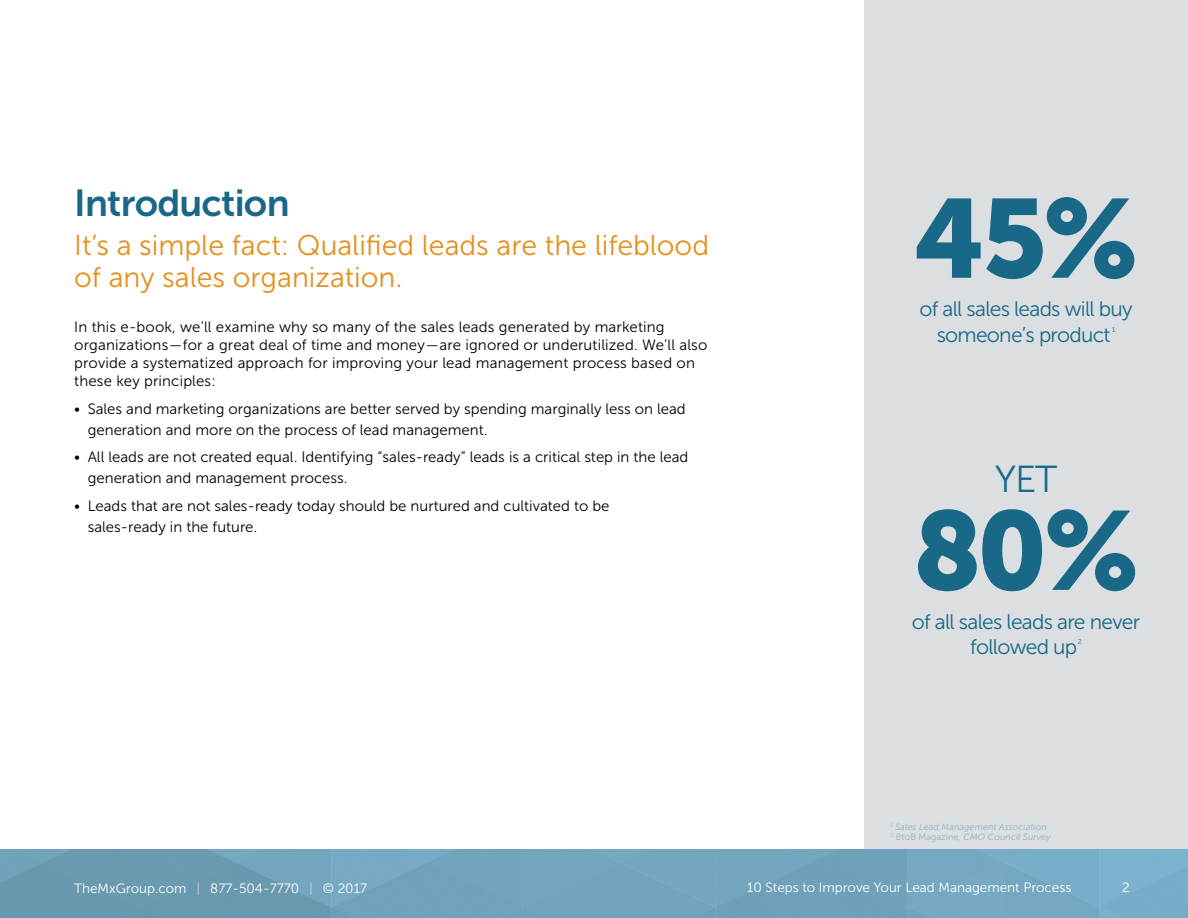
<style>
.page{position:relative;width:1188px;height:918px;background:#fff}
.page>*{position:absolute;margin:0;border:0;box-sizing:border-box;transform-origin:0 0}
.t1{font:111px "Museo Sans 900";color:#1a6887}
.t2{font:37.5px "Museo Sans 700";letter-spacing:-.02em;color:#1a6887}
.t3{font:37.5px "Museo Sans 300";color:#1a6887}
.t4{font:28.5px/31.5px "Museo Sans 300";color:#e58e1a}
.t5{font:21px/25.2px "Museo Sans 300";letter-spacing:-.035em;color:#1a6887;text-align:center}
.t6{font:15px/18px "Museo Sans 300";color:#000}
.t7{font:13.5px "Museo Sans 300";color:#fff}
.t8{font:italic 9px/9.8px "Museo Sans 300";letter-spacing:.01em;color:#8db4c3}
.t9{font:7.05px "Museo Sans 300";color:#1a6887}
.s1{font-style:normal}
</style>
<div class="page">
<div style="left:864px;top:0;width:324px;height:918px;background:#dbdfe1"></div>
<img style="left:0;top:850px;width:1188px;height:68px">
<h2 class="t2" style="left:74px;top:182px;width:217px">Introduction</h2>
<h3 class="t4" style="left:74px;top:230px;width:636px">It’s a simple fact: Qualified leads are the lifeblood of any sales organization.</h3>
<p class="t6" style="left:74px;top:318px;width:635px">In this e-book, we’ll examine why so many of the sales leads generated by marketing organizations — for a great deal of time and money — are ignored or underutilized. We’ll also provide a systematized approach for improving your lead management process based on these key principles:</p>
<p class="t6" style="left:88px;top:398px;width:600px;line-height:21px;text-indent:-14px">• Sales and marketing organizations are better served by spending marginally less on lead generation and more on the process of lead management.</p>
<p class="t6" style="left:88px;top:447px;width:602px;line-height:21px;text-indent:-14px">• All leads are not created equal . Identifying “sales-ready” leads is a critical step in the lead generation and management process.</p>
<p class="t6" style="left:88px;top:495px;width:523px;line-height:21px;text-indent:-14px">• Leads that are not sales-ready today should be nurtured and cultivated to be sales-ready in the future.</p>
<h1 class="t1" style="left:914px;top:176px;width:226px">45%</h1>
<h3 class="t5" style="left:919px;top:297px;width:215px">of all sales leads will buy someone’s product</h3>
<p class="t9" style="left:1112px;top:325px;width:5px">1</p>
<h2 class="t3" style="left:995px;top:459px;width:64px">YET</h2>
<h1 class="t1" style="left:913px;top:488px;width:227px">80%</h1>
<h3 class="t5" style="left:912px;top:609px;width:230px">of all sales leads are never</h3>
<h3 class="t5" style="left:970px;top:634px;width:108px">followed up</h3>
<p class="t9" style="left:1078px;top:638px;width:5px">2</p>
<p class="t8" style="left:890px;top:822px;width:162px"><sup>1</sup> Sales Lead Management Association<br><sup>2</sup> <span class="s1">BtoB Magazine</span>, CMO Council Survey</p>
<p class="t7" style="left:74px;top:882px;width:294px">TheMxGroup.com | 877-504-7770 | © 2017</p>
<p class="t7" style="left:747px;top:880px;width:326px">10 Steps to Improve Your Lead Management Process</p>
<p class="t7" style="left:1122px;top:880px;width:9px">2</p>
</div>
